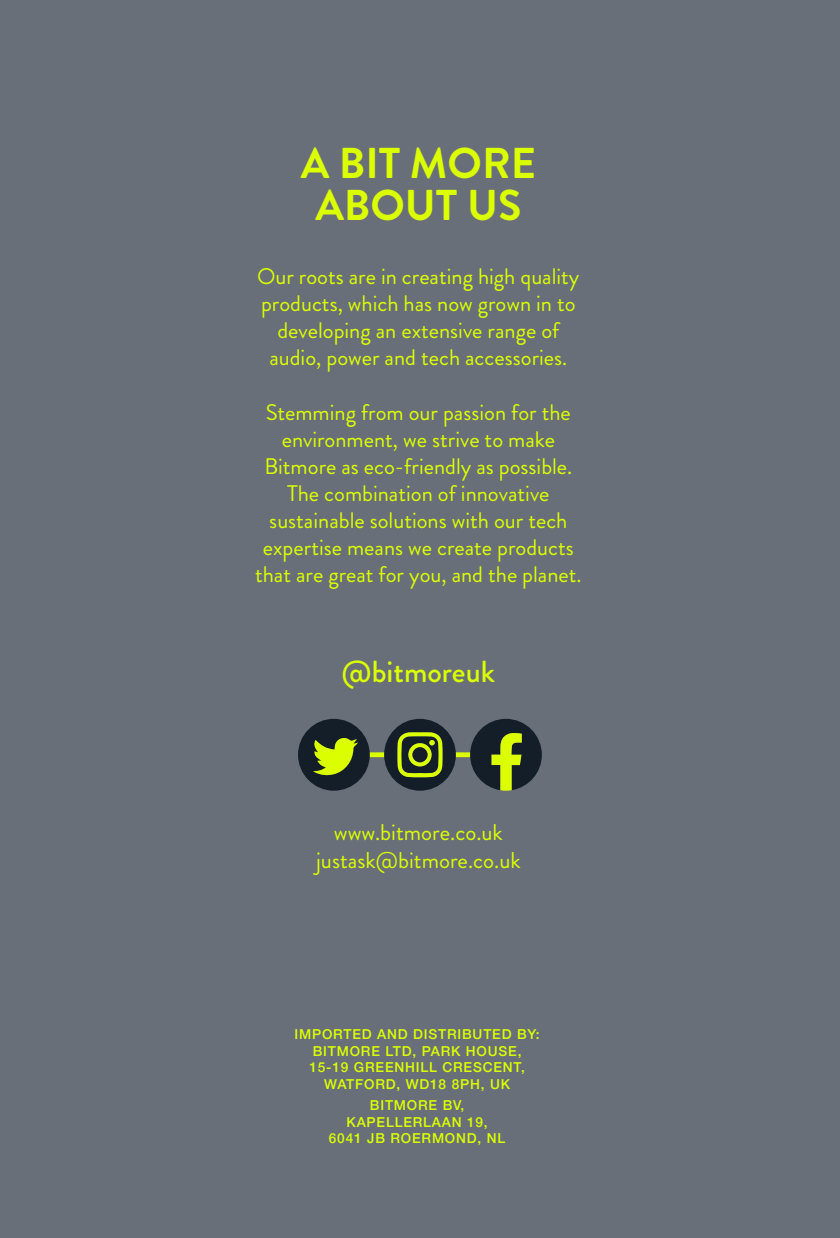
<style>
.page{position:relative;width:840px;height:1238px;background:#fff}
.page>*{position:absolute;margin:0;border:0;box-sizing:border-box;transform-origin:0 0}
.t1{font:700 43.05px/42.2px "Brandon Grotesque";color:#dbff01;text-align:center}
.t2{font:500 30.45px "Brandon Grotesque";color:#dbff01}
.t3{font:22.75px/27.3px "Brandon Grotesque";color:#dbff01;text-align:center}
.t4{font:22.57px/26.9px "Brandon Grotesque";color:#dbff01;text-align:center}
.t5{font:500 13.65px/16.4px "Helvetica Neue";letter-spacing:.06em;color:#dbff01;text-align:center}
</style>
<div class="page">
<div style="left:0;top:0;width:840px;height:1237px;background:#696f79"></div>
<div style="left:363px;top:752px;width:25px;height:5px;background:#dbff01"></div>
<div style="left:450px;top:752px;width:25px;height:5px;background:#dbff01"></div>
<div style="left:298px;top:718px;width:72px;height:72px;background:#131e29;border-radius:50%"></div>
<svg style="left:313px;top:738px;width:45px;height:38px"></svg>
<svg style="left:384px;top:718px;width:72px;height:72px"></svg>
<div style="left:412px;top:747px;width:16px;height:15px;background:#131e29;border-radius:50%"></div>
<svg style="left:470px;top:718px;width:72px;height:72px"></svg>
<h1 class="t1" style="left:301px;top:142px;width:237px">A BIT MORE<br>ABOUT US</h1>
<p class="t4" style="left:257px;top:263px;width:324px">Our roots are in creating high quality products, which has now grown in to developing an extensive range of audio, power and tech accessories.</p>
<p class="t4" style="left:255px;top:399px;width:328px">Stemming from our passion for the environment, we strive to make Bitmore as eco-friendly as possible.<br>The combination of innovative sustainable solutions with our tech expertise means we create products that are great for you, and the planet.</p>
<h2 class="t2" style="left:342px;top:650px;width:155px">@bitmoreuk</h2>
<p class="t3" style="left:316px;top:819px;width:206px">www.bitmore.co.uk justask@bitmore.co.uk</p>
<p class="t5" style="left:295px;top:1025px;width:247px">IMPORTED AND DISTRIBUTED BY:<br>BITMORE LTD, PARK HOUSE,<br>15-19 GREENHILL CRESCENT,<br>WATFORD, WD18 8PH, UK</p>
<p class="t5" style="left:329px;top:1096px;width:178px">BITMORE BV,<br>KAPELLERLAAN 19,<br>6041 JB ROERMOND, NL</p>
</div>
